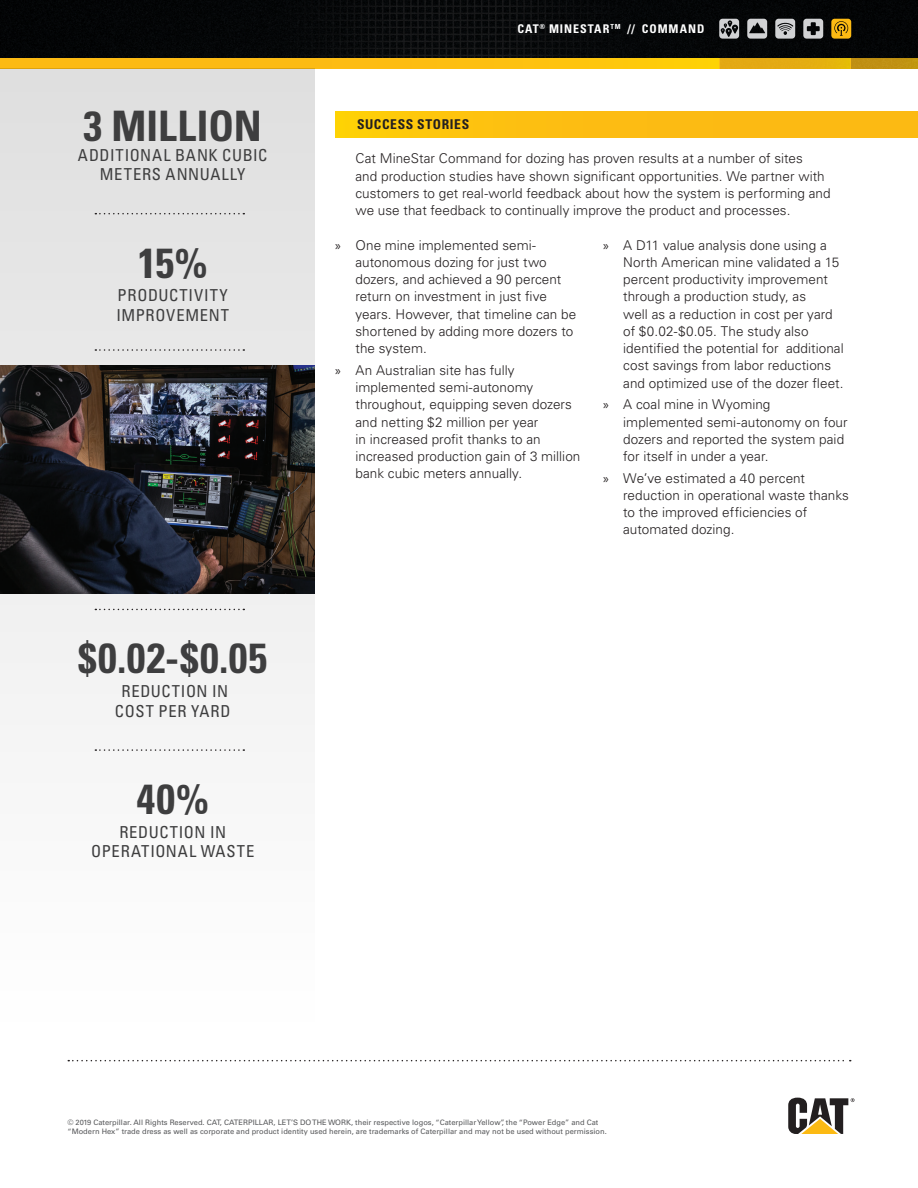
<style>
.page{position:relative;width:918px;height:1188px;background:#fff}
.page>*{position:absolute;margin:0;border:0;box-sizing:border-box;transform-origin:0 0}
.callout_copy{font:700 condensed 42px "Univers LT Std";letter-spacing:.01em;color:#3e3e3f}
.callout_copy-2{font:condensed 16.5px/19.5px "Univers LT Std";letter-spacing:.045em;color:#3e3e3f;text-align:center}
.bullets{font:300 13.5px/17.2px "Univers LT Std";letter-spacing:.005em;color:#231f20}
.subhead{font:700 condensed 13.5px "Univers LT Std";letter-spacing:.05em;color:#231f20}
.t1{font:700 condensed 12px "Univers LT Std";letter-spacing:.075em;color:#fff}
.t2{font:7.5px/9px "Univers LT Std";color:#57585a}
.s1{font-family:"Myriad Pro";font-weight:400}
</style>
<div class="page">
<svg style="left:788px;top:1098px;width:67px;height:36px"></svg>
<svg style="left:68px;top:1060px;width:783px;height:1px"></svg>
<svg style="left:0;top:0;width:918px;height:58px;background:#060708"></svg>
<svg style="left:719px;top:19px;width:20px;height:20px"></svg>
<svg style="left:747px;top:19px;width:20px;height:20px"></svg>
<svg style="left:775px;top:19px;width:20px;height:20px"></svg>
<svg style="left:803px;top:19px;width:20px;height:20px"></svg>
<svg style="left:831px;top:19px;width:20px;height:20px"></svg>
<svg style="left:0;top:58px;width:719px;height:10px;background:#fcbf10"></svg>
<svg style="left:719px;top:58px;width:131px;height:10px"></svg>
<div style="left:850px;top:58px;width:68px;height:10px;background:#c09113"></div>
<svg style="left:0;top:68px;width:315px;height:683px;fill:#e6e6e6"></svg>
<div style="left:335px;top:111px;width:583px;height:26px;background:linear-gradient(to right,#fec90b,#fbb516)"></div>
<svg style="left:95px;top:213px;width:149px;height:1px"></svg>
<svg style="left:95px;top:349px;width:149px;height:2px"></svg>
<svg style="left:95px;top:749px;width:149px;height:2px"></svg>
<svg style="left:95px;top:609px;width:149px;height:1px"></svg>
<img style="left:0;top:366px;width:315px;height:228px">
<p class="callout_copy" style="left:84px;top:101px;width:180px">3 MILLION</p>
<p class="callout_copy-2" style="left:78px;top:145px;width:191px">ADDITIONAL BANK CUBIC<br>METERS ANNUALLY</p>
<p class="callout_copy" style="left:138px;top:237px;width:71px">15%</p>
<p class="callout_copy-2" style="left:116px;top:286px;width:114px;text-align:left">PRODUCTIVITY<br>IMPROVEMENT</p>
<p class="callout_copy" style="left:78px;top:633px;width:191px">$0.02-$0.05</p>
<p class="callout_copy-2" style="left:115px;top:681px;width:117px">REDUCTION IN<br>COST PER YARD</p>
<p class="callout_copy" style="left:136px;top:773px;width:74px">40%</p>
<p class="callout_copy-2" style="left:91px;top:822px;width:165px">REDUCTION IN<br>OPERATIONAL WASTE</p>
<p class="subhead" style="left:357px;top:116px;width:114px">SUCCESS STORIES</p>
<p class="t1" style="left:517px;top:21px;width:188px">CAT<sup>®</sup> MINESTAR<sup>TM</sup> // COMMAND</p>
<p class="bullets" style="left:356px;top:150px;width:477px">Cat MineStar Command for dozing has proven results at a number of sites<br>and production studies have shown significant opportunities. We partner with customers to get real-world feedback about how the system is performing and we use that feedback to continually improve the product and processes.</p>
<p class="bullets" style="left:356px;top:236px;width:222px;text-indent:-20px"><span class="s1">»</span> One mine implemented semi&shy;autonomous dozing for just two dozers, and achieved a 90 percent return on investment in just five years. However, that timeline can be shortened by adding more dozers to the system.</p>
<p class="bullets" style="left:356px;top:361px;width:226px;text-indent:-20px"><span class="s1">»</span> An Australian site has fully implemented semi-autonomy throughout, equipping seven dozers and netting $2 million per year<br>in increased profit thanks to an increased production gain of 3 million bank cubic meters annually.</p>
<p class="bullets" style="left:623px;top:236px;width:222px;text-indent:-20px"><span class="s1">»</span> A D11 value analysis done using a North American mine validated a 15 percent productivity improvement through a production study, as<br>well as a reduction in cost per yard of $0.02-$0.05. The study also identified the potential for additional cost savings from labor reductions and optimized use of the dozer fleet.</p>
<p class="bullets" style="left:623px;top:396px;width:226px;text-indent:-20px"><span class="s1">»</span> A coal mine in Wyoming implemented semi-autonomy on four dozers and reported the system paid for itself in under a year.</p>
<p class="bullets" style="left:623px;top:469px;width:227px;text-indent:-20px"><span class="s1">»</span> We’ve estimated a 40 percent reduction in operational waste thanks to the improved efficiencies of automated dozing.</p>
<p class="t2" style="left:68px;top:1118px;width:541px">© 2019 Caterpillar. All Rights Reserved. CAT, CATERPILLAR, LET’S DO THE WORK, their respective logos, “Caterpillar Yellow”, the “Power Edge” and Cat “Modern Hex” trade dress as well as corporate and product identity used herein, are trademarks of Caterpillar and may not be used without permission.</p>
</div>
